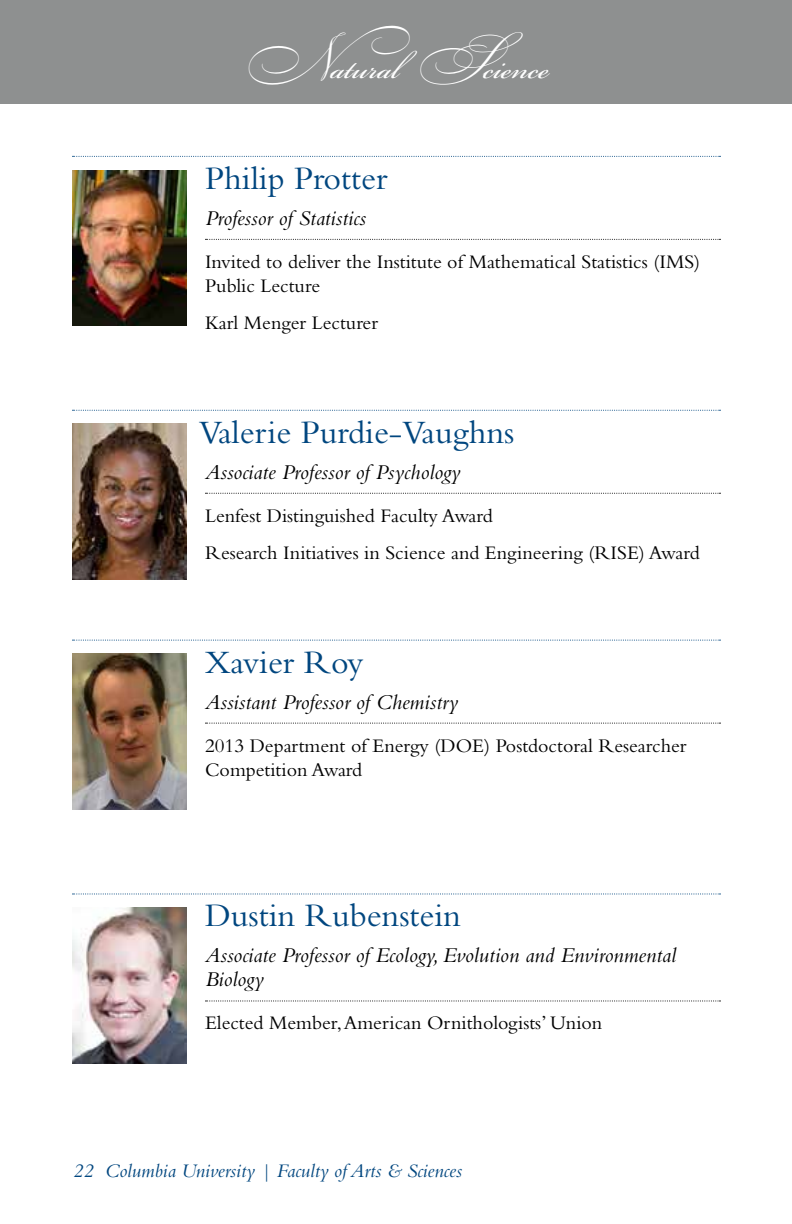
<style>
.page{position:relative;width:792px;height:1224px;background:#fff}
.page>*{position:absolute;margin:0;border:0;box-sizing:border-box;transform-origin:0 0}
.t1{font:48px "Bickham Script MM 400";color:#fff}
.t2{font:34px "Bembo";color:#00467f}
.t3{font:italic 22px/24px "Bembo";color:#000}
.t4{font:20px/24px "Bembo";color:#000}
.t5{font:italic 20px "Bembo";color:#00467f}
.s1{font-family:"Bickham Script MM Sw Caps 400"}
</style>
<div class="page">
<svg style="left:72px;top:156px;width:649px;height:1px"></svg>
<svg style="left:206px;top:239px;width:515px;height:1px"></svg>
<svg style="left:72px;top:410px;width:649px;height:1px"></svg>
<svg style="left:206px;top:493px;width:515px;height:1px"></svg>
<svg style="left:72px;top:640px;width:649px;height:1px"></svg>
<svg style="left:206px;top:723px;width:515px;height:1px"></svg>
<svg style="left:72px;top:893px;width:649px;height:1px"></svg>
<svg style="left:206px;top:1000px;width:515px;height:1px"></svg>
<img style="left:72px;top:170px;width:115px;height:156px">
<img style="left:72px;top:424px;width:115px;height:156px">
<img style="left:72px;top:654px;width:115px;height:156px">
<img style="left:72px;top:908px;width:115px;height:155px">
<div style="left:0;top:0;width:792px;height:104px;background:#8e9090"></div>
<h1 class="t1" style="left:243px;top:42px;width:308px"><span class="s1">N</span>atural <span class="s1">S</span>cience</h1>
<h2 class="t2" style="left:205px;top:158px;width:184px">Philip Protter</h2>
<p class="t3" style="left:205px;top:206px;width:163px">Professor of Statistics</p>
<p class="t4" style="left:205px;top:249px;width:497px">Invited to deliver the Institute of Mathematical Statistics (IMS)<br>Public Lecture</p>
<p class="t4" style="left:205px;top:310px;width:175px">Karl Menger Lecturer</p>
<h2 class="t2" style="left:199px;top:412px;width:317px">Valerie Purdie-Vaughns</h2>
<p class="t3" style="left:205px;top:459px;width:257px">Associate Professor of Psychology</p>
<p class="t4" style="left:205px;top:497px;width:496px;line-height:37px">Lenfest Distinguished Faculty Award<br>Research Initiatives in Science and Engineering (RISE) Award</p>
<h2 class="t2" style="left:205px;top:642px;width:160px">Xavier Roy</h2>
<p class="t3" style="left:205px;top:689px;width:255px">Assistant Professor of Chemistry</p>
<p class="t4" style="left:205px;top:733px;width:483px">2013 Department of Energy (DOE) Postdoctoral Researcher<br>Competition Award</p>
<h2 class="t2" style="left:205px;top:896px;width:257px">Dustin Rubenstein</h2>
<p class="t3" style="left:205px;top:943px;width:473px">Associate Professor of Ecology, Evolution and Environmental<br>Biology</p>
<p class="t4" style="left:205px;top:1011px;width:399px">Elected Member, American Ornithologists’ Union</p>
<p class="t5" style="left:73px;top:1159px;width:390px">22 Columbia University | Faculty of Arts &amp; Sciences</p>
</div>
